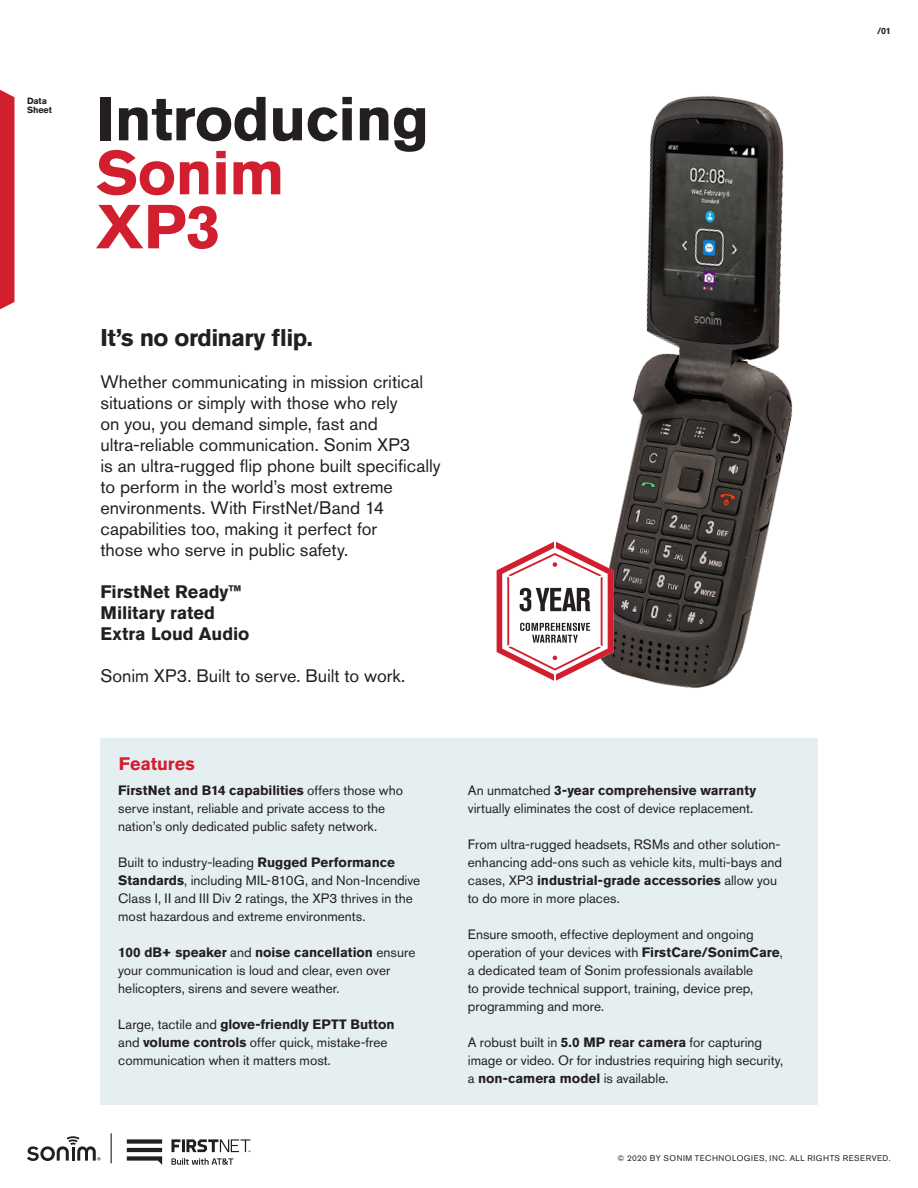
<style>
.page{position:relative;width:918px;height:1188px;background:#fff}
.page>*{position:absolute;margin:0;border:0;box-sizing:border-box;transform-origin:0 0}
.t1{font:700 61.5px "Akzidenz Grotesk Pro";letter-spacing:-.01em;color:#231f20}
.t2{font:700 61.5px/54px "Akzidenz Grotesk Pro";letter-spacing:-.01em;color:#d21f2f}
.Subhead{font:700 24px "Akzidenz Grotesk Pro";letter-spacing:-.03em;color:#231f20}
.Body_12_14{font:18px/21px "Akzidenz Grotesk Pro";color:#231f20}
.t3{font:700 18px "Akzidenz Grotesk Pro";letter-spacing:-.005em;color:#231f20}
.t4{font:700 18px "Akzidenz Grotesk Pro";color:#d21f2f}
.Body{font:13.5px/18px "Akzidenz Grotesk Pro";color:#231f20}
.t5{font:700 9px/9px "Akzidenz Grotesk Pro";letter-spacing:-.01em;color:#231f20}
.t6{font:8.25px "Akzidenz Grotesk Pro";letter-spacing:.06em;color:#231f20}
.s1{font-weight:700}
</style>
<div class="page">
<svg style="left:27px;top:1136px;width:73px;height:25px"></svg>
<svg style="left:0;top:90px;width:15px;height:219px;background:#d42d3c"></svg>
<hr style="left:111px;top:1133px;width:1px;height:30px;background:#231f20">
<svg style="left:127px;top:1139px;width:123px;height:26px"></svg>
<img style="left:613px;top:96px;width:180px;height:593px">
<div style="left:100px;top:738px;width:718px;height:366px;background:#e5eef0"></div>
<svg style="left:497px;top:541px;width:116px;height:140px"></svg>
<p class="t5" style="left:27px;top:96px;width:26px">Data<br>Sheet</p>
<p class="t1" style="left:96px;top:79px;width:335px">Introducing</p>
<p class="t2" style="left:96px;top:145px;width:190px">Sonim<br>XP3</p>
<p class="t5" style="left:877px;top:26px;width:15px">/01</p>
<p class="Subhead" style="left:100px;top:322px;width:214px">It’s no ordinary flip.</p>
<p class="Body_12_14" style="left:100px;top:371px;width:342px">Whether communicating in mission critical situations or simply with those who rely<br>on you, you demand simple, fast and ultra-reliable communication. Sonim XP3<br>is an ultra-rugged flip phone built specifically to perform in the world’s most extreme environments. With FirstNet/Band 14 capabilities too, making it perfect for<br>those who serve in public safety.</p>
<p class="t3" style="left:100px;top:580px;width:143px">FirstNet Ready™</p>
<p class="t3" style="left:100px;top:601px;width:116px">Military rated</p>
<p class="t3" style="left:100px;top:622px;width:150px">Extra Loud Audio</p>
<p class="Body_12_14" style="left:100px;top:665px;width:306px">Sonim XP3. Built to serve. Built to work.</p>
<p class="t4" style="left:119px;top:752px;width:77px">Features</p>
<p class="Body" style="left:118px;top:782px;width:286px"><span class="s1">FirstNet and B14 capabilities</span> offers those who serve instant, reliable and private access to the nation’s only dedicated public safety network.</p>
<p class="Body" style="left:118px;top:854px;width:304px">Built to industry-leading <span class="s1">Rugged Performance Standards</span>, including MIL-810G, and Non-Incendive Class I, II and III Div 2 ratings, the XP3 thrives in the most hazardous and extreme environments.</p>
<p class="Body" style="left:118px;top:944px;width:299px"><span class="s1">100 dB+ speaker</span> and <span class="s1">noise cancellation</span> ensure your communication is loud and clear, even over helicopters, sirens and severe weather.</p>
<p class="Body" style="left:118px;top:1016px;width:278px">Large, tactile and <span class="s1">glove-friendly EPTT Button </span>and <span class="s1">volume controls</span> offer quick, mistake-free communication when it matters most.</p>
<p class="Body" style="left:468px;top:782px;width:290px">An unmatched <span class="s1">3-year comprehensive warranty </span>virtually eliminates the cost of device replacement.</p>
<p class="Body" style="left:468px;top:836px;width:316px">From ultra-rugged headsets, RSMs and other solution&shy;enhancing add-ons such as vehicle kits, multi-bays and cases, XP3 <span class="s1">industrial-grade accessories</span> allow you to do more in more places.</p>
<p class="Body" style="left:468px;top:926px;width:317px">Ensure smooth, effective deployment and ongoing operation of your devices with <span class="s1">FirstCare/SonimCare</span>, a dedicated team of Sonim professionals available<br>to provide technical support, training, device prep, programming and more.</p>
<p class="Body" style="left:468px;top:1034px;width:317px">A robust built in <span class="s1">5.0 MP rear camera</span> for capturing image or video. Or for industries requiring high security, a <span class="s1">non-camera model</span> is available.</p>
<p class="t6" style="left:618px;top:1153px;width:275px">© 2020 BY SONIM TECHNOLOGIES, INC. ALL RIGHTS RESERVED.</p>
</div>
